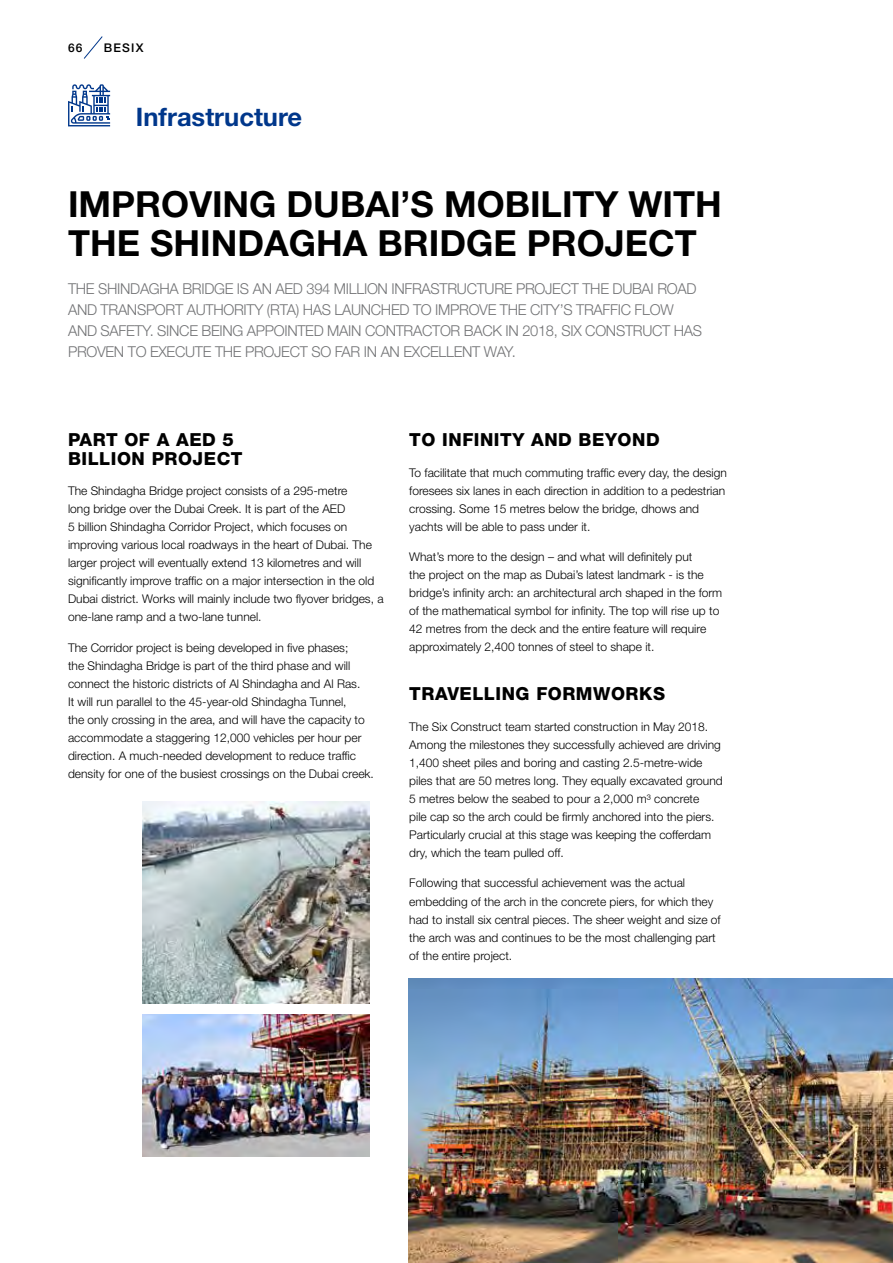
<style>
.page{position:relative;width:893px;height:1263px;background:#fff}
.page>*{position:absolute;margin:0;border:0;box-sizing:border-box;transform-origin:0 0}
.t1{font:700 36px/39px "Helvetica Neue LT Std";color:#000}
.t2{font:700 25.5px "Helvetica Neue LT Std";color:#00378b}
.t3{font:800 18px/18.8px "Helvetica Neue LT Std";letter-spacing:.03em;color:#000}
.t4{font:300 15px/21px "Helvetica Neue LT Std";letter-spacing:-.02em;color:#727375}
.t5{font:300 12px/18px "Helvetica Neue LT Std";color:#000}
.t6{font:500 12px "Helvetica Neue LT Std";letter-spacing:.1em;color:#000}
</style>
<div class="page">
<img style="left:143px;top:1014px;width:227px;height:143px">
<img style="left:143px;top:801px;width:227px;height:202px">
<img style="left:408px;top:978px;width:485px;height:285px">
<svg style="left:68px;top:84px;width:42px;height:42px"></svg>
<svg style="left:83px;top:36px;width:20px;height:23px"></svg>
<p class="t6" style="left:68px;top:40px;width:16px">66</p>
<p class="t6" style="left:104px;top:40px;width:41px">BESIX</p>
<h2 class="t2" style="left:136px;top:101px;width:168px">Infrastructure</h2>
<h1 class="t1" style="left:68px;top:184px;width:655px">IMPROVING DUBAI’S MOBILITY WITH<br>THE SHINDAGHA BRIDGE PROJECT</h1>
<p class="t4" style="left:68px;top:277px;width:636px">THE SHINDAGHA BRIDGE IS AN AED 394 MILLION INFRASTRUCTURE PROJECT THE DUBAI ROAD AND TRANSPORT AUTHORITY (RTA) HAS LAUNCHED TO IMPROVE THE CITY’S TRAFFIC FLOW AND SAFETY. SINCE BEING APPOINTED MAIN CONTRACTOR BACK IN 2018, SIX CONSTRUCT HAS PROVEN TO EXECUTE THE PROJECT SO FAR IN AN EXCELLENT WAY.</p>
<h3 class="t3" style="left:68px;top:430px;width:176px">PART OF A AED 5<br>BILLION PROJECT</h3>
<p class="t5" style="left:68px;top:482px;width:317px">The Shindagha Bridge project consists of a 295-metre<br>long bridge over the Dubai Creek. It is part of the AED<br>5 billion Shindagha Corridor Project, which focuses on improving various local roadways in the heart of Dubai. The larger project will eventually extend 13 kilometres and will significantly improve traffic on a major intersection in the old Dubai district. Works will mainly include two flyover bridges, a one-lane ramp and a two-lane tunnel.</p>
<p class="t5" style="left:68px;top:639px;width:307px">The Corridor project is being developed in five phases;<br>the Shindagha Bridge is part of the third phase and will connect the historic districts of Al Shindagha and Al Ras.<br>It will run parallel to the 45-year-old Shindagha Tunnel,<br>the only crossing in the area, and will have the capacity to accommodate a staggering 12,000 vehicles per hour per direction. A much-needed development to reduce traffic density for one of the busiest crossings on the Dubai creek.</p>
<h3 class="t3" style="left:409px;top:430px;width:252px">TO INFINITY AND BEYOND</h3>
<p class="t5" style="left:409px;top:463px;width:319px">To facilitate that much commuting traffic every day, the design foresees six lanes in each direction in addition to a pedestrian crossing. Some 15 metres below the bridge, dhows and yachts will be able to pass under it.</p>
<p class="t5" style="left:409px;top:548px;width:314px">What’s more to the design – and what will definitely put<br>the project on the map as Dubai’s latest landmark - is the bridge’s infinity arch: an architectural arch shaped in the form of the mathematical symbol for infinity. The top will rise up to 42 metres from the deck and the entire feature will require approximately 2,400 tonnes of steel to shape it.</p>
<h3 class="t3" style="left:409px;top:684px;width:257px">TRAVELLING FORMWORKS</h3>
<p class="t5" style="left:409px;top:717px;width:315px">The Six Construct team started construction in May 2018.<br>Among the milestones they successfully achieved are driving 1,400 sheet piles and boring and casting 2.5-metre-wide piles that are 50 metres long. They equally excavated ground 5 metres below the seabed to pour a 2,000 m³ concrete<br>pile cap so the arch could be firmly anchored into the piers.<br>Particularly crucial at this stage was keeping the cofferdam dry, which the team pulled off.</p>
<p class="t5" style="left:409px;top:874px;width:313px">Following that successful achievement was the actual embedding of the arch in the concrete piers, for which they had to install six central pieces. The sheer weight and size of the arch was and continues to be the most challenging part of the entire project.</p>
</div>
